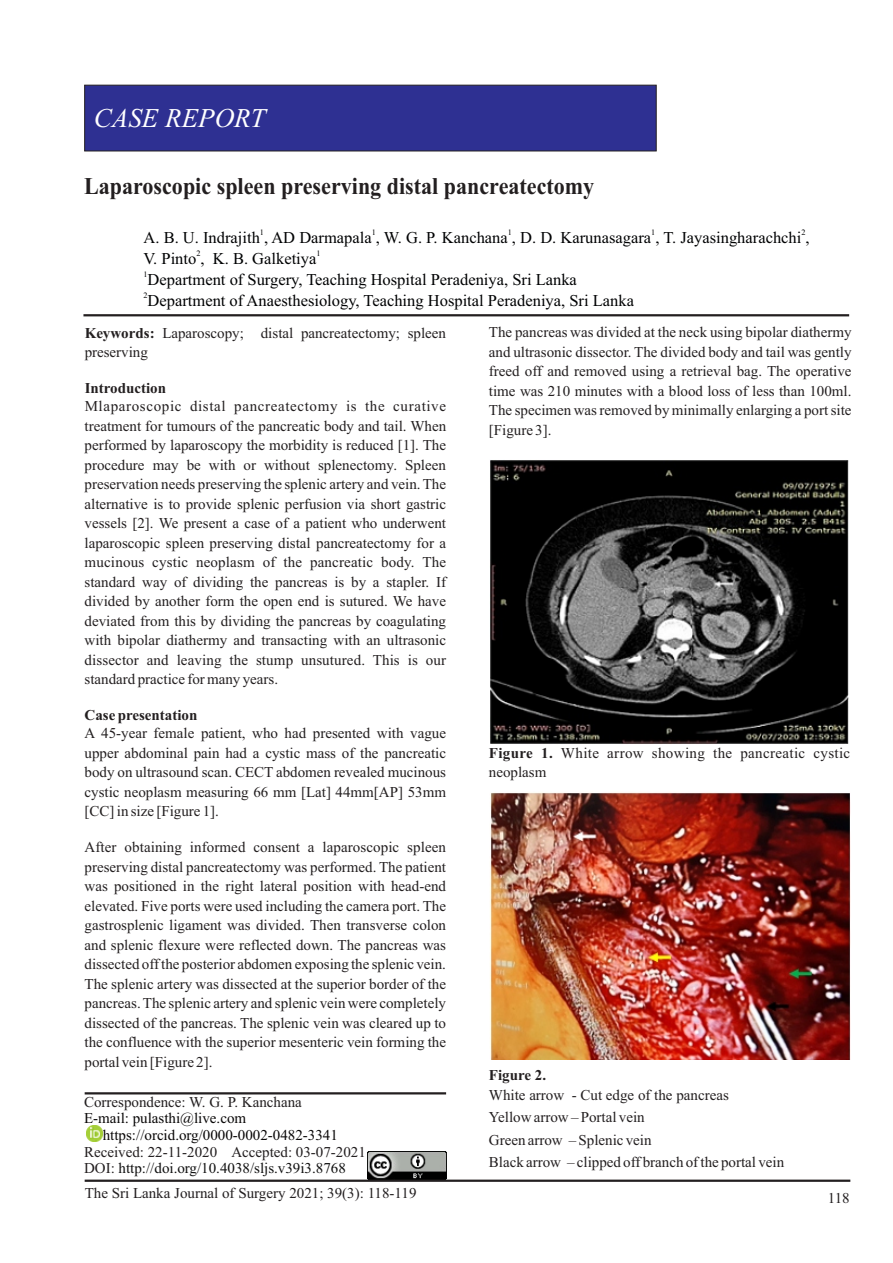
<style>
.page{position:relative;width:893px;height:1263px;background:#fff}
.page>*{position:absolute;margin:0;border:0;box-sizing:border-box;transform-origin:0 0}
.t1{font:italic 27px "Times New Roman";color:#fff}
.t2{font:700 24px "Times New Roman";color:#231f20;scale:.92 1}
.t3{font:16.5px "Times New Roman";color:#010203}
.t4{font:15px/19.5px "Times New Roman";color:#231f20;text-align:justify}
.t5{font:15px/16.6px "Times New Roman";color:#090707}
.t6{font:15px/19.5px "Times New Roman";letter-spacing:.025em;color:#231f20}
.t7{font:700 15px "Times New Roman";color:#231f20}
.t8{font:8.25px "Times New Roman";color:#010203}
.s1{font-weight:700}
.s2{color:#111}
</style>
<div class="page">
<div style="left:84px;top:84px;width:573px;height:68px;background:#2e3092"></div>
<hr style="left:83px;top:314px;width:766px;height:2px;background:#231f20">
<img style="left:86px;top:1125px;width:16px;height:16px">
<img style="left:367px;top:1152px;width:79px;height:27px">
<hr style="left:85px;top:1179px;width:765px;height:3px;background:#231f20">
<hr style="left:85px;top:1092px;width:361px;height:2px;background:#231f20">
<img style="left:490px;top:460px;width:358px;height:284px">
<img style="left:490px;top:792px;width:361px;height:267px">
<h1 class="t1" style="left:94px;top:108px;width:173px">CASE REPORT</h1>
<h2 class="t2" style="left:84px;top:178px;width:556px">Laparoscopic spleen preserving distal pancreatectomy</h2>
<p class="t8" style="left:260px;top:229px;width:6px">1</p>
<p class="t8" style="left:372px;top:229px;width:6px">1</p>
<p class="t8" style="left:508px;top:229px;width:6px">1</p>
<p class="t8" style="left:651px;top:229px;width:6px">1</p>
<p class="t8" style="left:801px;top:229px;width:6px">2</p>
<p class="t3" style="left:144px;top:231px;width:668px">A. B. U. Indrajith , AD Darmapala , W. G. P. Kanchana , D. D. Karunasagara , T. Jayasingharachchi ,</p>
<p class="t8" style="left:196px;top:250px;width:6px">2</p>
<p class="t8" style="left:316px;top:250px;width:6px">1</p>
<p class="t3" style="left:143px;top:252px;width:174px">V. Pinto , K. B. Galketiya</p>
<p class="t8" style="left:143px;top:271px;width:6px">1</p>
<p class="t3" style="left:148px;top:273px;width:431px">Department of Surgery, Teaching Hospital Peradeniya, Sri Lanka</p>
<p class="t8" style="left:143px;top:292px;width:6px">2</p>
<p class="t3" style="left:148px;top:294px;width:488px">Department of Anaesthesiology, Teaching Hospital Peradeniya, Sri Lanka</p>
<p class="t4" style="left:85px;top:324px;width:363px"><span class="s1">Keywords:</span> Laparoscopy; distal pancreatectomy; spleen preserving</p>
<p class="t7" style="left:85px;top:383px;width:83px">Introduction</p>
<p class="t4" style="left:85px;top:398px;width:363px">Mlaparoscopic distal pancreatectomy is the curative treatment for tumours of the pancreatic body and tail. When performed by laparoscopy the morbidity is reduced [1]. The procedure may be with or without splenectomy. Spleen preservation needs preserving the splenic artery and vein. The alternative is to provide splenic perfusion via short gastric vessels [2]. We present a case of a patient who underwent laparoscopic spleen preserving distal pancreatectomy for a mucinous cystic neoplasm of the pancreatic body. The standard way of dividing the pancreas is by a stapler. If divided by another form the open end is sutured. We have deviated from this by dividing the pancreas by coagulating with bipolar diathermy and transacting with an ultrasonic dissector and leaving the stump unsutured. This is our standard practice for many years.</p>
<p class="t7" style="left:85px;top:710px;width:114px">Case presentation</p>
<p class="t4" style="left:85px;top:725px;width:363px">A 45-year female patient, who had presented with vague upper abdominal pain had a cystic mass of the pancreatic body on ultrasound scan. CECT abdomen revealed mucinous cystic neoplasm measuring 66 mm [Lat] 44mm[AP] 53mm [CC] in size [Figure 1].</p>
<p class="t4" style="left:85px;top:839px;width:363px">After obtaining informed consent a laparoscopic spleen preserving distal pancreatectomy was performed. The patient was positioned in the right lateral position with head-end elevated. Five ports were used including the camera port. The gastrosplenic ligament was divided. Then transverse colon and splenic flexure were reflected down. The pancreas was dissected off the posterior abdomen exposing the splenic vein.<br>The splenic artery was dissected at the superior border of the pancreas. The splenic artery and splenic vein were completely dissected of the pancreas. The splenic vein was cleared up to the confluence with the superior mesenteric vein forming the portal vein [Figure 2].</p>
<p class="t4" style="left:489px;top:324px;width:364px">The pancreas was divided at the neck using bipolar diathermy and ultrasonic dissector. The divided body and tail was gently freed off and removed using a retrieval bag. The operative time was 210 minutes with a blood loss of less than 100ml.<br>The specimen was removed by minimally enlarging a port site [Figure 3].</p>
<p class="t6" style="left:489px;top:745px;width:363px"><span class="s1">Figure 1.</span> White arrow showing the pancreatic cystic neoplasm</p>
<p class="t7" style="left:489px;top:1070px;width:59px">Figure 2.</p>
<p class="t4" style="left:489px;top:1085px;width:297px;line-height:22.5px;text-align:left">White arrow - Cut edge of the pancreas<br>Yellow arrow – Portal vein<br>Green arrow – Splenic vein<br>Black arrow – clipped off branch of the portal vein</p>
<p class="t4" style="left:84px;top:1093px;width:219px">Correspondence: W. G. P. Kanchana</p>
<p class="t5" style="left:103px;top:1111px;width:237px;text-indent:-19px">E-mail: pulasthi@live.com https://orcid.org/0000-0002-0482-3341</p>
<p class="t4" style="left:84px;top:1145px;width:283px;line-height:16.6px">Received: 22-11-2020 Accepted: 03-07-2021<br>DOI: <span class="s2">http://doi.org/10.4038/sljs.v39i3.8768</span></p>
<p class="t4" style="left:85px;top:1185px;width:333px">The Sri Lanka Journal of Surgery 2021; 39(3): 118-119</p>
<p class="t4" style="left:828px;top:1190px;width:23px">118</p>
</div>
